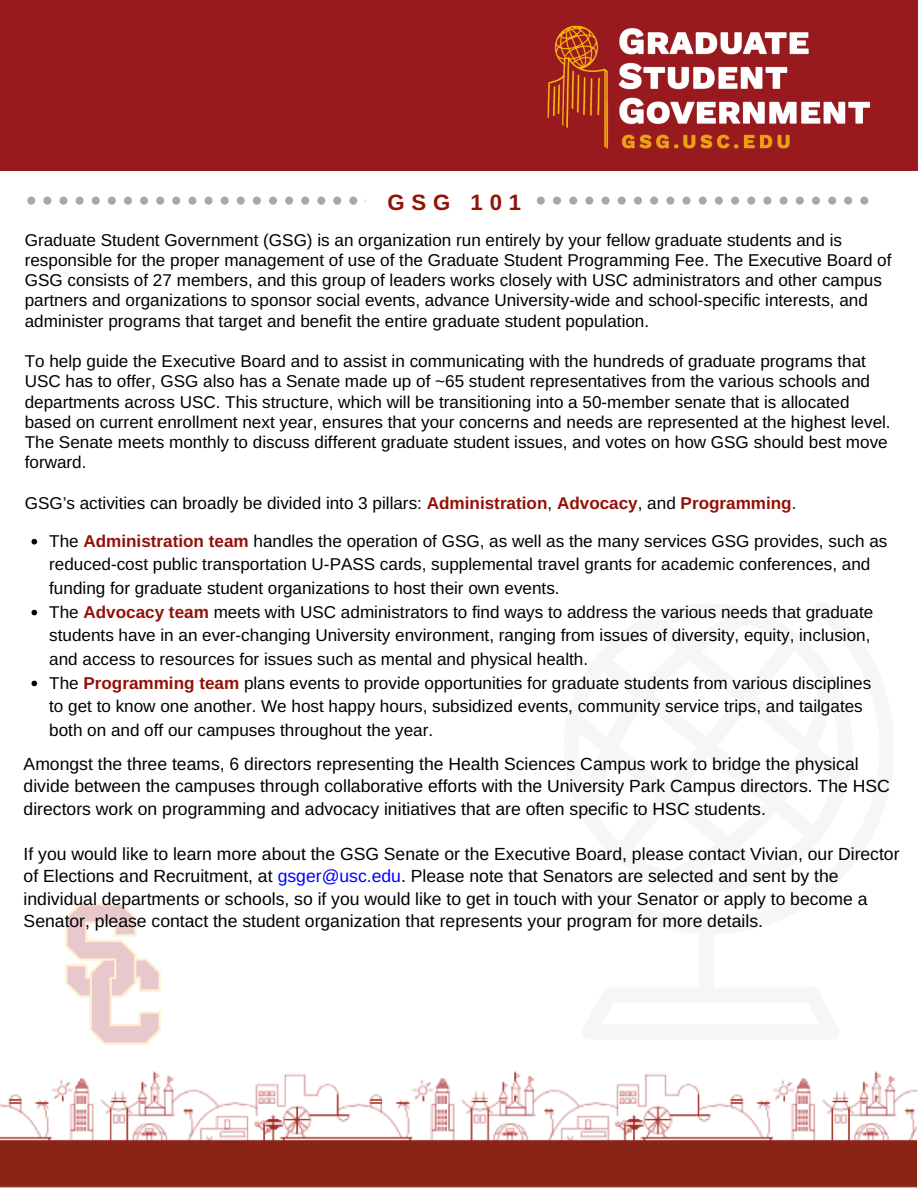
<style>
.page{position:relative;width:918px;height:1188px;background:#fff}
.page>*{position:absolute;margin:0;border:0;box-sizing:border-box;transform-origin:0 0}
.t1{font:700 22.2px "Arimo";letter-spacing:.31em;color:#921108}
.t2{font:17.55px/22.5px "Arimo";color:#000}
.t3{font:17.1px/20.2px "Arimo";color:#000}
.s1{font-weight:700;color:#921108}
.s2{color:#00f}
</style>
<div class="page">
<img style="left:0;top:0;width:918px;height:171px">
<div style="left:108px;top:197px;width:8px;height:8px;background:#a8a8a8;border-radius:50%"></div>
<div style="left:124px;top:197px;width:8px;height:8px;background:#a8a8a8;border-radius:50%"></div>
<div style="left:92px;top:197px;width:8px;height:8px;background:#a8a8a8;border-radius:50%"></div>
<div style="left:156px;top:197px;width:8px;height:8px;background:#a8a8a8;border-radius:50%"></div>
<svg style="left:27px;top:197px;width:8px;height:8px"></svg>
<div style="left:172px;top:197px;width:8px;height:8px;background:#a8a8a8;border-radius:50%"></div>
<div style="left:43px;top:197px;width:8px;height:8px;background:#a8a8a8;border-radius:50%"></div>
<div style="left:59px;top:197px;width:9px;height:8px;background:#a8a8a8;border-radius:50%"></div>
<div style="left:76px;top:197px;width:8px;height:8px;background:#a8a8a8;border-radius:50%"></div>
<div style="left:140px;top:197px;width:8px;height:8px;background:#a8a8a8;border-radius:50%"></div>
<div style="left:269px;top:197px;width:8px;height:8px;background:#a8a8a8;border-radius:50%"></div>
<div style="left:285px;top:197px;width:8px;height:8px;background:#a8a8a8;border-radius:50%"></div>
<div style="left:301px;top:197px;width:8px;height:8px;background:#a8a8a8;border-radius:50%"></div>
<div style="left:317px;top:197px;width:8px;height:8px;background:#a8a8a8;border-radius:50%"></div>
<div style="left:253px;top:197px;width:8px;height:8px;background:#a8a8a8;border-radius:50%"></div>
<div style="left:205px;top:197px;width:8px;height:8px;background:#a8a8a8;border-radius:50%"></div>
<div style="left:221px;top:197px;width:8px;height:8px;background:#a8a8a8;border-radius:50%"></div>
<div style="left:188px;top:197px;width:8px;height:8px;background:#a8a8a8;border-radius:50%"></div>
<div style="left:237px;top:197px;width:8px;height:8px;background:#a8a8a8;border-radius:50%"></div>
<svg style="left:333px;top:197px;width:8px;height:8px"></svg>
<div style="left:349px;top:197px;width:8px;height:8px;background:#a8a8a8;border-radius:50%"></div>
<div style="left:618px;top:197px;width:8px;height:8px;background:#a8a8a8;border-radius:50%"></div>
<div style="left:634px;top:197px;width:8px;height:8px;background:#a8a8a8;border-radius:50%"></div>
<div style="left:602px;top:197px;width:8px;height:8px;background:#a8a8a8;border-radius:50%"></div>
<div style="left:666px;top:197px;width:8px;height:8px;background:#a8a8a8;border-radius:50%"></div>
<svg style="left:537px;top:197px;width:8px;height:8px"></svg>
<div style="left:682px;top:197px;width:9px;height:8px;background:#a8a8a8;border-radius:50%"></div>
<div style="left:553px;top:197px;width:8px;height:8px;background:#a8a8a8;border-radius:50%"></div>
<div style="left:569px;top:197px;width:8px;height:8px;background:#a8a8a8;border-radius:50%"></div>
<div style="left:585px;top:197px;width:8px;height:8px;background:#a8a8a8;border-radius:50%"></div>
<div style="left:650px;top:197px;width:8px;height:8px;background:#a8a8a8;border-radius:50%"></div>
<div style="left:780px;top:197px;width:8px;height:8px;background:#a8a8a8;border-radius:50%"></div>
<div style="left:796px;top:197px;width:8px;height:8px;background:#a8a8a8;border-radius:50%"></div>
<div style="left:812px;top:197px;width:8px;height:8px;background:#a8a8a8;border-radius:50%"></div>
<div style="left:828px;top:197px;width:8px;height:8px;background:#a8a8a8;border-radius:50%"></div>
<div style="left:763px;top:197px;width:8px;height:8px;background:#a8a8a8;border-radius:50%"></div>
<div style="left:715px;top:197px;width:8px;height:8px;background:#a8a8a8;border-radius:50%"></div>
<div style="left:731px;top:197px;width:8px;height:8px;background:#a8a8a8;border-radius:50%"></div>
<div style="left:699px;top:197px;width:8px;height:8px;background:#a8a8a8;border-radius:50%"></div>
<div style="left:747px;top:197px;width:8px;height:8px;background:#a8a8a8;border-radius:50%"></div>
<svg style="left:844px;top:197px;width:8px;height:8px"></svg>
<div style="left:860px;top:197px;width:8px;height:8px;background:#a8a8a8;border-radius:50%"></div>
<img style="left:0;top:1071px;width:917px;height:117px">
<svg style="left:32px;top:539px;width:5px;height:5px"></svg>
<svg style="left:31px;top:610px;width:6px;height:5px"></svg>
<svg style="left:31px;top:681px;width:6px;height:5px"></svg>
<img style="left:65px;top:903px;width:96px;height:142px">
<p class="t1" style="left:388px;top:190px;width:135px">GSG 101</p>
<p class="t3" style="left:25px;top:230px;width:868px">Graduate Student Government (GSG) is an organization run entirely by your fellow graduate students and is responsible for the proper management of use of the Graduate Student Programming Fee. The Executive Board of GSG consists of 27 members, and this group of leaders works closely with USC administrators and other campus partners and organizations to sponsor social events, advance University-wide and school-specific interests, and administer programs that target and benefit the entire graduate student population.</p>
<p class="t3" style="left:25px;top:351px;width:867px">To help guide the Executive Board and to assist in communicating with the hundreds of graduate programs that USC has to offer, GSG also has a Senate made up of ~65 student representatives from the various schools and departments across USC. This structure, which will be transitioning into a 50-member senate that is allocated based on current enrollment next year, ensures that your concerns and needs are represented at the highest level.<br>The Senate meets monthly to discuss different graduate student issues, and votes on how GSG should best move forward.</p>
<p class="t3" style="left:25px;top:493px;width:773px">GSG’s activities can broadly be divided into 3 pillars: <span class="s1">Administration</span>, <span class="s1">Advocacy</span>, and <span class="s1">Programming</span>.</p>
<p class="t3" style="left:49px;top:529px;width:840px;line-height:23.7px">The <span class="s1">Administration team</span> handles the operation of GSG, as well as the many services GSG provides, such as reduced-cost public transportation U-PASS cards, supplemental travel grants for academic conferences, and funding for graduate student organizations to host their own events.<br>The <span class="s1">Advocacy team</span> meets with USC administrators to find ways to address the various needs that graduate students have in an ever-changing University environment, ranging from issues of diversity, equity, inclusion, and access to resources for issues such as mental and physical health.<br>The <span class="s1">Programming team</span> plans events to provide opportunities for graduate students from various disciplines to get to know one another. We host happy hours, subsidized events, community service trips, and tailgates both on and off our campuses throughout the year.</p>
<p class="t2" style="left:24px;top:753px;width:868px">Amongst the three teams, 6 directors representing the Health Sciences Campus work to bridge the physical divide between the campuses through collaborative efforts with the University Park Campus directors. The HSC directors work on programming and advocacy initiatives that are often specific to HSC students.</p>
<p class="t2" style="left:24px;top:843px;width:877px">If you would like to learn more about the GSG Senate or the Executive Board, please contact Vivian, our Director of Elections and Recruitment, at <span class="s2">gsger@usc.edu</span>. Please note that Senators are selected and sent by the individual departments or schools, so if you would like to get in touch with your Senator or apply to become a Senator, please contact the student organization that represents your program for more details.</p>
</div>
